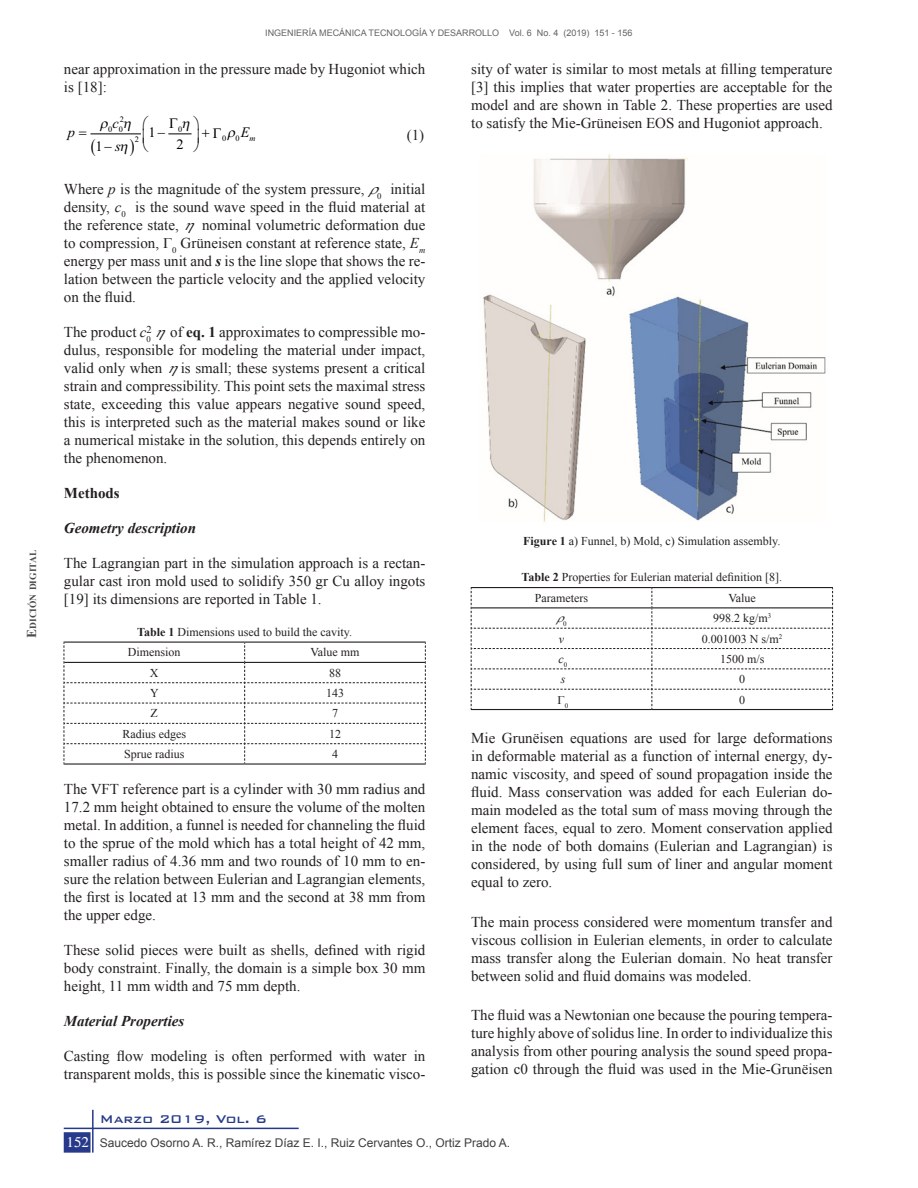
<style>
.page{position:relative;width:918px;height:1188px;background:#fff}
.page>*{position:absolute;margin:0;border:0;box-sizing:border-box;transform-origin:0 0}
.t1{font:15px/18px "Times New Roman";color:#231f20;text-align:justify}
.t2{font:italic 700 15px "Times New Roman";color:#231f20}
.t3{font:500 15px "Bank Gothic BT";color:#27398a}
.t4{font:700 15px "Times New Roman";color:#231f20}
.t5{font:15px "Times";color:#fff}
.t6{font:italic 14.4px/22.4px "Times New Roman";color:#000;text-align:right}
.t7{font:14.4px "Times New Roman";color:#000}
.t8{font:12px "Times New Roman";color:#231f20}
.address{font:12px "Arial";color:#3e3e3f}
.t9{font:italic 12px "Times New Roman";color:#231f20}
.t10{font:10.5px "Times New Roman";color:#231f20}
.t11{font:700 9.45px "Times New Roman";color:#4b4c4d}
.Normal_somim{font:9px "Arial";color:#636366}
.t12{font:8.4px "Times New Roman";color:#000}
.t13{font:7.05px "Times New Roman";color:#231f20}
.s1{font-size:13.5px}
.s2{font-style:normal}
.s3{font-style:italic}
.s4{font-weight:700;font-style:italic}
.s5{font-weight:700}
</style>
<div class="page">
<div style="left:64px;top:1132px;width:27px;height:21px;background:#27398a;border:2px solid #27398a"></div>
<hr style="left:92px;top:1110px;width:2px;height:43px;background:#27398a">
<hr style="left:64px;top:1128px;width:235px;height:1px;background:#27398a">
<hr style="left:91px;top:134px;width:50px;height:1px;background:#000">
<svg style="left:64px;top:643px;width:362px;height:120px"></svg>
<hr style="left:64px;top:642px;width:181px;height:1px;background:#231f20">
<hr style="left:245px;top:642px;width:181px;height:1px;background:#231f20">
<hr style="left:64px;top:662px;width:181px;height:1px;background:#231f20">
<hr style="left:245px;top:662px;width:180px;height:1px;background:#231f20">
<hr style="left:64px;top:763px;width:181px;height:2px;background:#231f20">
<hr style="left:245px;top:763px;width:181px;height:2px;background:#231f20">
<img style="left:483px;top:154px;width:343px;height:368px">
<hr style="left:471px;top:587px;width:181px;height:1px;background:#231f20">
<hr style="left:652px;top:587px;width:181px;height:1px;background:#231f20">
<hr style="left:471px;top:709px;width:181px;height:1px;background:#231f20">
<hr style="left:652px;top:709px;width:181px;height:1px;background:#231f20">
<svg style="left:90px;top:133px;width:19px;height:2px"></svg>
<svg style="left:168px;top:133px;width:24px;height:2px"></svg>
<svg style="left:471px;top:588px;width:362px;height:121px"></svg>
<p class="t11" style="left:26px;top:638px;width:89px;rotate:-90deg"><span class="s1">E</span>dición digital</p>
<p class="Normal_somim" style="left:265px;top:27px;width:369px">INGENIERÍA MECÁNICA TECNOLOGÍA Y DESARROLLO Vol. 6 No. 4 (2019) 151 - 156</p>
<p class="t1" style="left:64px;top:60px;width:363px">near approximation in the pressure made by Hugoniot which is [18]:</p>
<p class="t6" style="left:68px;top:121px;width:9px">p</p>
<p class="t6" style="left:95px;top:112px;width:27px">c<br><span class="s2">1</span>−s</p>
<p class="t6" style="left:241px;top:121px;width:16px">E<sub>m</sub></p>
<p class="t12" style="left:120px;top:113px;width:6px">2</p>
<p class="t12" style="left:108px;top:124px;width:16px">0 0</p>
<p class="t12" style="left:178px;top:124px;width:6px">0</p>
<p class="t7" style="left:149px;top:123px;width:18px">1−</p>
<p class="t1" style="left:407px;top:125px;width:19px">(1)</p>
<p class="t12" style="left:222px;top:133px;width:19px">0 0</p>
<p class="t12" style="left:135px;top:134px;width:6px">2</p>
<p class="t7" style="left:177px;top:134px;width:9px">2</p>
<p class="t1" style="left:64px;top:180px;width:363px">Where <span class="s3">p</span> is the magnitude of the system pressure, <sub>0</sub> initial density, <span class="s3">c</span><sub>0</sub> is the sound wave speed in the fluid material at the reference state,</p>
<p class="t1" style="left:64px;top:216px;width:363px;text-indent:138px">nominal volumetric deformation due to compression, <sub>0</sub> Grüneisen constant at reference state, <span class="s3">E</span><sub>m </sub>energy per mass unit and <span class="s4">s</span> is the line slope that shows the re&shy;lation between the particle velocity and the applied velocity on the fluid.</p>
<p class="t1" style="left:64px;top:323px;width:89px">The product <span class="s3">c</span><sub>0</sub></p>
<p class="t10" style="left:147px;top:323px;width:7px">2</p>
<p class="t1" style="left:64px;top:323px;width:363px;text-indent:106px">of <span class="s5">eq. 1</span> approximates to compressible mo&shy;dulus, responsible for modeling the material under impact, valid only when is small; these systems present a critical strain and compressibility. This point sets the maximal stress state, exceeding this value appears negative sound speed, this is interpreted such as the material makes sound or like a numerical mistake in the solution, this depends entirely on the phenomenon.</p>
<p class="t4" style="left:64px;top:483px;width:57px">Methods</p>
<p class="t2" style="left:64px;top:518px;width:134px">Geometry description</p>
<p class="t1" style="left:64px;top:554px;width:363px">The Lagrangian part in the simulation approach is a rectan&shy;gular cast iron mold used to solidify 350 gr Cu alloy ingots [19] its dimensions are reported in Table 1.</p>
<p class="t8" style="left:137px;top:623px;width:216px"><span class="s5">Table 1</span> Dimensions used to build the cavity.</p>
<p class="t8" style="left:128px;top:644px;width:54px">Dimension</p>
<p class="t8" style="left:311px;top:644px;width:50px">Value mm</p>
<p class="t8" style="left:150px;top:665px;width:10px">X</p>
<p class="t8" style="left:329px;top:665px;width:13px">88</p>
<p class="t8" style="left:150px;top:685px;width:10px">Y</p>
<p class="t8" style="left:326px;top:685px;width:19px">143</p>
<p class="t8" style="left:151px;top:705px;width:9px">Z</p>
<p class="t8" style="left:332px;top:705px;width:7px">7</p>
<p class="t8" style="left:122px;top:726px;width:65px">Radius edges</p>
<p class="t8" style="left:329px;top:726px;width:13px">12</p>
<p class="t8" style="left:124px;top:746px;width:62px">Sprue radius</p>
<p class="t8" style="left:332px;top:746px;width:7px">4</p>
<p class="t1" style="left:64px;top:779px;width:363px">The VFT reference part is a cylinder with 30 mm radius and 17.2 mm height obtained to ensure the volume of the molten metal. In addition, a funnel is needed for channeling the fluid to the sprue of the mold which has a total height of 42 mm, smaller radius of 4.36 mm and two rounds of 10 mm to en&shy;sure the relation between Eulerian and Lagrangian elements, the first is located at 13 mm and the second at 38 mm from the upper edge.</p>
<p class="t1" style="left:64px;top:940px;width:363px">These solid pieces were built as shells, defined with rigid body constraint. Finally, the domain is a simple box 30 mm height, 11 mm width and 75 mm depth.</p>
<p class="t2" style="left:64px;top:1010px;width:122px">Material Properties</p>
<p class="t1" style="left:64px;top:1046px;width:363px">Casting flow modeling is often performed with water in transparent molds, this is possible since the kinematic visco-</p>
<p class="t3" style="left:100px;top:1110px;width:169px">Marzo 2019, Vol. 6</p>
<p class="t1" style="left:471px;top:60px;width:363px">sity of water is similar to most metals at filling temperature [3] this implies that water properties are acceptable for the model and are shown in Table 2. These properties are used to satisfy the Mie-Grüneisen EOS and Hugoniot approach.</p>
<p class="t8" style="left:523px;top:533px;width:259px"><span class="s5">Figure 1</span> a) Funnel, b) Mold, c) Simulation assembly.</p>
<p class="t8" style="left:521px;top:569px;width:262px"><span class="s5">Table 2</span> Properties for Eulerian material definition [8].</p>
<p class="t8" style="left:535px;top:590px;width:55px">Parameters</p>
<p class="t8" style="left:729px;top:590px;width:29px">Value</p>
<p class="t13" style="left:563px;top:619px;width:5px">0</p>
<p class="t8" style="left:713px;top:610px;width:60px">998.2 kg/m<sup>3</sup></p>
<p class="t9" style="left:559px;top:630px;width:7px">v</p>
<p class="t8" style="left:702px;top:630px;width:82px">0.001003 N s/m<sup>2</sup></p>
<p class="t9" style="left:559px;top:651px;width:10px">c<sub>0</sub></p>
<p class="t8" style="left:720px;top:651px;width:46px">1500 m/s</p>
<p class="t9" style="left:561px;top:671px;width:6px">s</p>
<p class="t8" style="left:739px;top:671px;width:7px">0</p>
<p class="t13" style="left:565px;top:700px;width:5px">0</p>
<p class="t8" style="left:739px;top:691px;width:7px">0</p>
<p class="t1" style="left:471px;top:729px;width:363px">Mie Grunëisen equations are used for large deformations in deformable material as a function of internal energy, dy&shy;namic viscosity, and speed of sound propagation inside the fluid. Mass conservation was added for each Eulerian do&shy;main modeled as the total sum of mass moving through the element faces, equal to zero. Moment conservation applied in the node of both domains (Eulerian and Lagrangian) is considered, by using full sum of liner and angular moment equal to zero.</p>
<p class="t1" style="left:471px;top:912px;width:363px">The main process considered were momentum transfer and viscous collision in Eulerian elements, in order to calculate mass transfer along the Eulerian domain. No heat transfer between solid and fluid domains was modeled.</p>
<p class="t1" style="left:471px;top:1006px;width:363px">The fluid was a Newtonian one because the pouring tempera&shy;ture highly above of solidus line. In order to individualize this analysis from other pouring analysis the sound speed propa&shy;gation c0 through the fluid was used in the Mie-Grunëisen</p>
<p class="t5" style="left:67px;top:1134px;width:24px">152</p>
<p class="address" style="left:100px;top:1135px;width:412px">Saucedo Osorno A. R., Ramírez Díaz E. I., Ruiz Cervantes O., Ortiz Prado A.</p>
</div>
